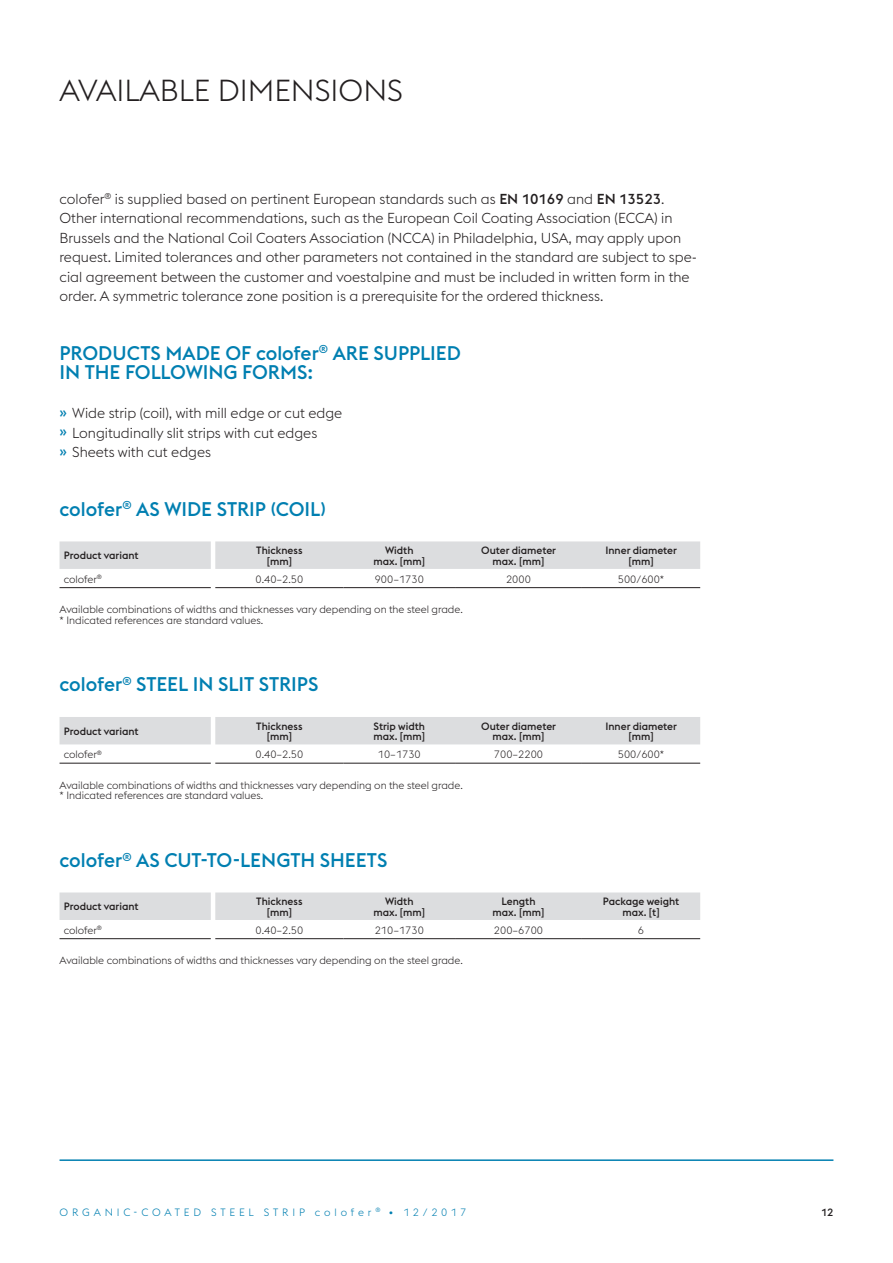
<style>
.page{position:relative;width:893px;height:1263px;background:#fff}
.page>*{position:absolute;margin:0;border:0;box-sizing:border-box;transform-origin:0 0}
.t1{font:300 30px "voestalpine";color:#231f20}
.t2{font:500 19.5px/19.5px "voestalpine";color:#007fb1}
.t3{font:300 14.25px/19.5px "voestalpine";color:#231f20}
.t4{font:300 10.5px/10.5px "voestalpine";color:#231f20}
.t5{font:500 10.5px/10.5px "voestalpine";color:#231f20;text-align:center}
.t6{font:300 10.5px "voestalpine";letter-spacing:.36em;color:#007fb1}
.s1{font-weight:500}
.s2{font-weight:500;color:#007fb1}
</style>
<div class="page">
<hr style="left:60px;top:1159px;width:773px;height:2px;background:#007fb1">
<div style="left:60px;top:541px;width:640px;height:28px;background:#dcdddf"></div>
<hr style="left:60px;top:587px;width:151px;height:1px;background:#231f20">
<hr style="left:215px;top:587px;width:129px;height:1px;background:#231f20">
<hr style="left:344px;top:587px;width:111px;height:1px;background:#231f20">
<hr style="left:455px;top:587px;width:127px;height:1px;background:#231f20">
<hr style="left:582px;top:587px;width:118px;height:1px;background:#231f20">
<div style="left:60px;top:717px;width:640px;height:27px;background:#dcdddf"></div>
<hr style="left:60px;top:763px;width:151px;height:1px;background:#231f20">
<hr style="left:215px;top:763px;width:129px;height:1px;background:#231f20">
<hr style="left:344px;top:763px;width:111px;height:1px;background:#231f20">
<hr style="left:455px;top:763px;width:127px;height:1px;background:#231f20">
<hr style="left:582px;top:763px;width:118px;height:1px;background:#231f20">
<div style="left:60px;top:892px;width:640px;height:28px;background:#dcdddf"></div>
<hr style="left:60px;top:938px;width:151px;height:1px;background:#231f20">
<hr style="left:215px;top:938px;width:129px;height:1px;background:#231f20">
<hr style="left:344px;top:938px;width:111px;height:1px;background:#231f20">
<hr style="left:455px;top:938px;width:127px;height:1px;background:#231f20">
<hr style="left:582px;top:938px;width:118px;height:1px;background:#231f20">
<h1 class="t1" style="left:60px;top:73px;width:345px">AVAILABLE DIMENSIONS</h1>
<p class="t3" style="left:60px;top:189px;width:639px">colofer<sup>®</sup> is supplied based on pertinent European standards such as <span class="s1">EN 10169</span> and <span class="s1">EN 13523</span>.<br>Other international recommendations, such as the European Coil Coating Association (ECCA) in Brussels and the National Coil Coaters Association (NCCA) in Philadelphia, USA, may apply upon request. Limited tolerances and other parameters not contained in the standard are subject to spe&shy;cial agreement between the customer and voestalpine and must be included in written form in the order. A symmetric tolerance zone position is a prerequisite for the ordered thickness.</p>
<h2 class="t2" style="left:60px;top:343px;width:403px">PRODUCTS MADE OF colofer<sup>®</sup> ARE SUPPLIED<br>IN THE FOLLOWING FORMS:</h2>
<p class="t3" style="left:60px;top:404px;width:284px"><span class="s2">»</span> Wide strip (coil), with mill edge or cut edge <span class="s2">»</span> Longitudinally slit strips with cut edges<br><span class="s2">»</span> Sheets with cut edges</p>
<h2 class="t2" style="left:60px;top:499px;width:268px">colofer<sup>®</sup> AS WIDE STRIP (COIL)</h2>
<p class="t5" style="left:64px;top:550px;width:76px">Product variant</p>
<p class="t5" style="left:256px;top:545px;width:48px">Thickness [mm]</p>
<p class="t5" style="left:373px;top:545px;width:53px">Width max. [mm]</p>
<p class="t5" style="left:481px;top:545px;width:76px">Outer diameter max. [mm]</p>
<p class="t5" style="left:605px;top:545px;width:73px">Inner diameter [mm]</p>
<p class="t4" style="left:64px;top:574px;width:40px">colofer<sup>®</sup></p>
<p class="t4" style="left:256px;top:574px;width:49px">0.40–2.50</p>
<p class="t4" style="left:375px;top:574px;width:51px">900–1730</p>
<p class="t4" style="left:506px;top:574px;width:26px">2000</p>
<p class="t4" style="left:618px;top:574px;width:48px">500/600*</p>
<p class="t4" style="left:60px;top:604px;width:405px">Available combinations of widths and thicknesses vary depending on the steel grade. * Indicated references are standard values.</p>
<h2 class="t2" style="left:60px;top:675px;width:260px">colofer<sup>®</sup> STEEL IN SLIT STRIPS</h2>
<p class="t5" style="left:64px;top:726px;width:76px">Product variant</p>
<p class="t5" style="left:256px;top:721px;width:48px">Thickness [mm]</p>
<p class="t5" style="left:373px;top:721px;width:53px;text-align:left">Strip width max. [mm]</p>
<p class="t5" style="left:481px;top:721px;width:76px">Outer diameter max. [mm]</p>
<p class="t5" style="left:605px;top:721px;width:73px">Inner diameter [mm]</p>
<p class="t4" style="left:64px;top:749px;width:40px">colofer<sup>®</sup></p>
<p class="t4" style="left:256px;top:749px;width:49px">0.40–2.50</p>
<p class="t4" style="left:378px;top:749px;width:44px">10–1730</p>
<p class="t4" style="left:494px;top:749px;width:51px">700–2200</p>
<p class="t4" style="left:618px;top:749px;width:48px">500/600*</p>
<p class="t4" style="left:60px;top:780px;width:405px">Available combinations of widths and thicknesses vary depending on the steel grade. * Indicated references are standard values.</p>
<h2 class="t2" style="left:60px;top:850px;width:329px">colofer<sup>®</sup> AS CUT-TO-LENGTH SHEETS</h2>
<p class="t5" style="left:64px;top:901px;width:76px">Product variant</p>
<p class="t5" style="left:256px;top:896px;width:48px">Thickness [mm]</p>
<p class="t5" style="left:373px;top:896px;width:53px">Width max. [mm]</p>
<p class="t5" style="left:493px;top:896px;width:53px">Length max. [mm]</p>
<p class="t5" style="left:603px;top:896px;width:78px">Package weight max. [t]</p>
<p class="t4" style="left:64px;top:925px;width:40px">colofer<sup>®</sup></p>
<p class="t4" style="left:256px;top:925px;width:49px">0.40–2.50</p>
<p class="t4" style="left:375px;top:925px;width:51px">210–1730</p>
<p class="t4" style="left:494px;top:925px;width:51px">200–6700</p>
<p class="t4" style="left:638px;top:925px;width:8px">6</p>
<p class="t4" style="left:60px;top:955px;width:405px">Available combinations of widths and thicknesses vary depending on the steel grade.</p>
<p class="t6" style="left:60px;top:1206px;width:408px">ORGANIC-COATED STEEL STRIP colofer <sup>®</sup> • 12/2017</p>
<p class="t5" style="left:821px;top:1207px;width:14px">12</p>
</div>
